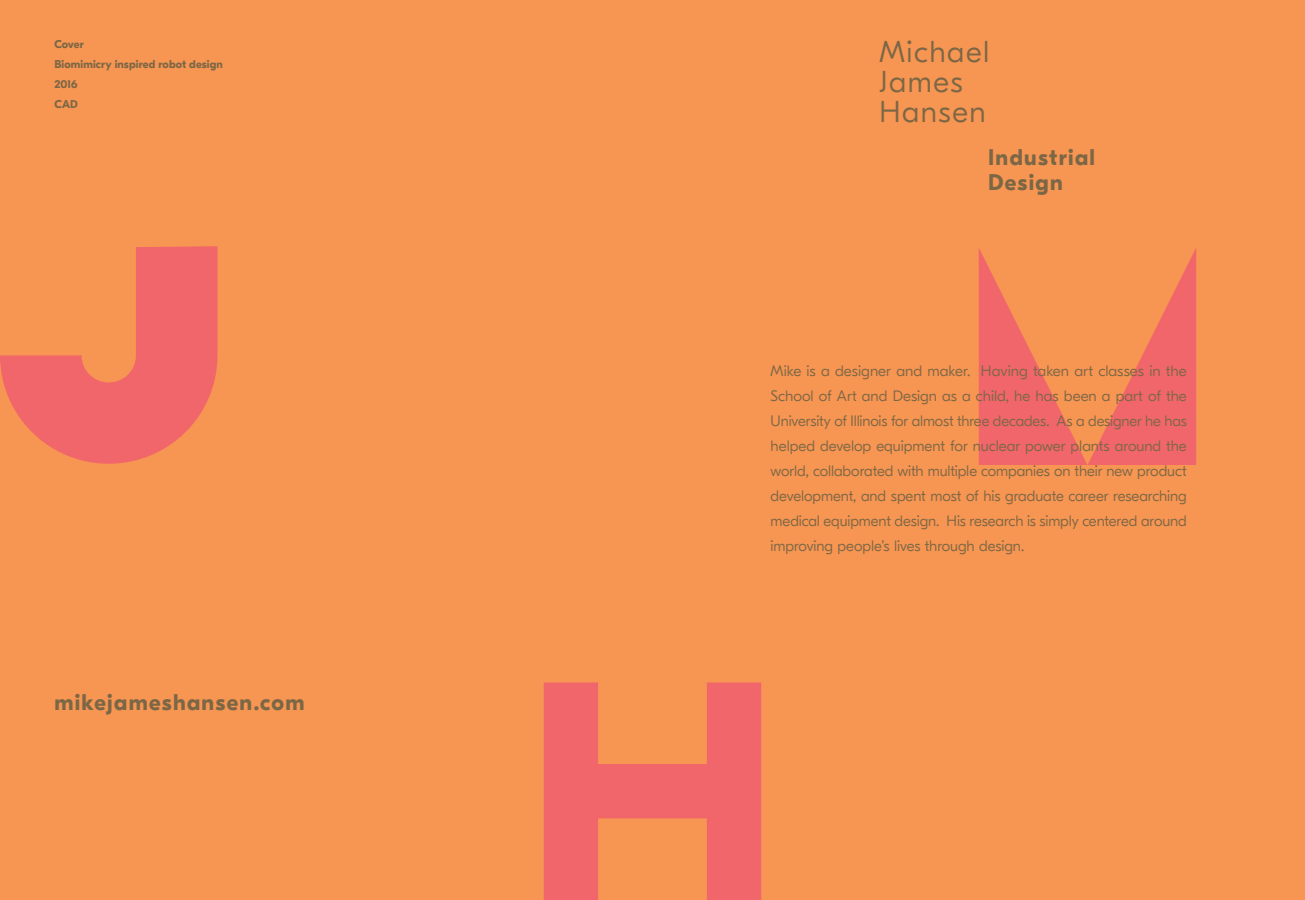
<style>
.page{position:relative;width:1305px;height:900px;background:#f79552}
.page>*{position:absolute;margin:0;border:0;box-sizing:border-box;transform-origin:0 0}
.t1{font:300 30px/30px "GT Eesti Pro Display";letter-spacing:.05em;color:#7b6746}
.t2{font:700 22.5px/25px "GT Eesti Pro Display";letter-spacing:.06em;color:#7b6746}
.t3{font:300 15px/25px "GT Eesti Pro Display";letter-spacing:-.005em;color:#7b6746;text-align:justify}
.t4{font:700 11.25px/20px "GT Eesti Pro Display";letter-spacing:.01em;color:#7b6746}
</style>
<div class="page">
<svg style="left:979px;top:248px;width:217px;height:217px"></svg>
<svg style="left:0;top:246px;width:217px;height:218px;fill:#f1666a"></svg>
<svg style="left:544px;top:683px;width:217px;height:217px;fill:#f1666a"></svg>
<p class="t4" style="left:54px;top:34px;width:170px">Cover<br>Biomimicry inspired robot design<br>2016<br>CAD</p>
<h1 class="t1" style="left:879px;top:37px;width:112px">Michael<br>James<br>Hansen</h1>
<h2 class="t2" style="left:988px;top:145px;width:108px">Industrial<br>Design</h2>
<h2 class="t2" style="left:54px;top:690px;width:252px">mikejameshansen.com</h2>
<p class="t3" style="left:771px;top:358px;width:418px">Mike is a designer and maker. Having taken art classes in the School of Art and Design as a child, he has been a part of the University of Illinois for almost three decades. As a designer he has helped develop equipment for nuclear power plants around the world, collaborated with multiple companies on their new product development, and spent most of his graduate career researching medical equipment design. His research is simply centered around improving people’s lives through design.</p>
</div>
